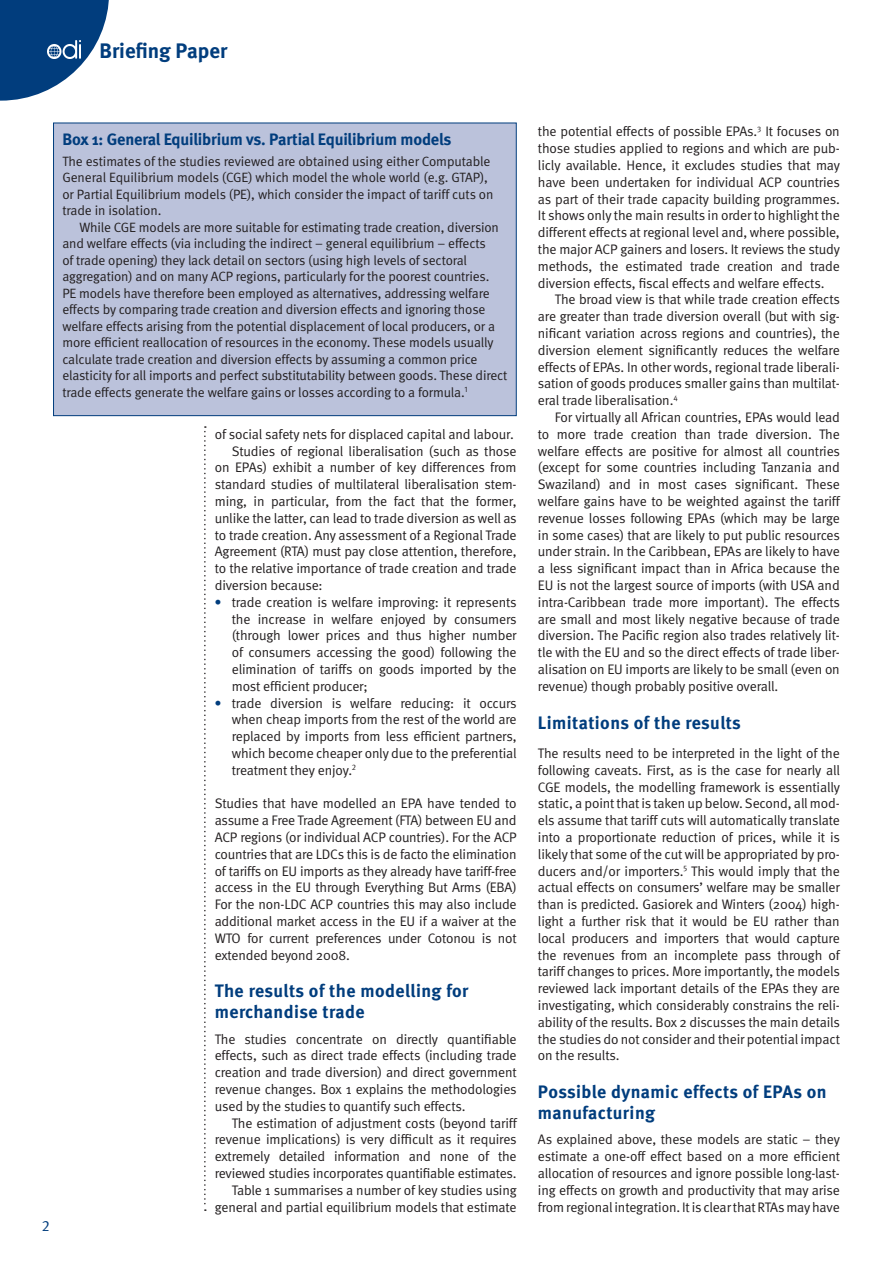
<style>
.page{position:relative;width:893px;height:1263px;background:#fff}
.page>*{position:absolute;margin:0;border:0;box-sizing:border-box;transform-origin:0 0}
.t1{font:700 21px "Meta";color:#013d7d}
.t2{font:700 18px/21px "Meta";letter-spacing:.025em;color:#013d7d}
.t3{font:700 16.5px "Meta";letter-spacing:-.01em;color:#013d7d}
.t4{font:15px "Meta Normal Expert";color:#013d7d}
.t5{font:13.8px/16.8px "Meta Normal";letter-spacing:-.01em;color:#231f20;text-align:justify}
.t6{font:13.5px/16.5px "Meta Normal";letter-spacing:-.01em;color:#231f20}
.s1{font-family:"Meta";font-weight:700;color:#013d7d}
</style>
<div class="page">
<svg style="left:0;top:0;width:109px;height:101px"></svg>
<svg style="left:47px;top:40px;width:33px;height:19px"></svg>
<img style="left:48px;top:41px;width:32px;height:18px">
<svg style="left:204px;top:426px;width:2px;height:785px"></svg>
<div style="left:54px;top:123px;width:462px;height:293px;background:#bbc2db"></div>
<div style="left:53px;top:123px;width:464px;height:293px;border:1px solid #013d7d"></div>
<h1 class="t1" style="left:99px;top:38px;width:129px">Briefing Paper</h1>
<p class="t4" style="left:42px;top:1218px;width:9px">2</p>
<p class="t3" style="left:62px;top:129px;width:391px">Box 1: General Equilibrium vs. Partial Equilibrium models</p>
<p class="t6" style="left:62px;top:153px;width:433px">The estimates of the studies reviewed are obtained using either Computable General Equilibrium models (CGE) which model the whole world (e.g. GTAP), or Partial Equilibrium models (PE), which consider the impact of tariff cuts on trade in isolation.</p>
<p class="t6" style="left:62px;top:219px;width:447px;text-indent:17px">While CGE models are more suitable for estimating trade creation, diversion and welfare effects (via including the indirect – general equilibrium – effects<br>of trade opening) they lack detail on sectors (using high levels of sectoral aggregation) and on many ACP regions, particularly for the poorest countries.<br>PE models have therefore been employed as alternatives, addressing welfare effects by comparing trade creation and diversion effects and ignoring those welfare effects arising from the potential displacement of local producers, or a more efficient reallocation of resources in the economy. These models usually calculate trade creation and diversion effects by assuming a common price elasticity for all imports and perfect substitutability between goods. These direct trade effects generate the welfare gains or losses according to a formula.<sup>1</sup></p>
<p class="t5" style="left:215px;top:425px;width:301px">of social safety nets for displaced capital and labour.</p>
<p class="t5" style="left:232px;top:442px;width:286px">Studies of regional liberalisation (such as those</p>
<p class="t5" style="left:215px;top:459px;width:303px">on EPAs) exhibit a number of key differences from</p>
<p class="t5" style="left:215px;top:476px;width:303px">standard studies of multilateral liberalisation stem-</p>
<p class="t5" style="left:215px;top:493px;width:303px">ming, in particular, from the fact that the former,</p>
<p class="t5" style="left:215px;top:509px;width:304px">unlike the latter, can lead to trade diversion as well as</p>
<p class="t5" style="left:215px;top:526px;width:303px">to trade creation. Any assessment of a Regional Trade</p>
<p class="t5" style="left:215px;top:543px;width:303px">Agreement (RTA) must pay close attention, therefore,</p>
<p class="t5" style="left:215px;top:560px;width:303px">to the relative importance of trade creation and trade</p>
<p class="t5" style="left:215px;top:577px;width:109px">diversion because:</p>
<p class="t5" style="left:232px;top:593px;width:287px;text-indent:-17px"><span class="s1">•</span> trade creation is welfare improving: it represents the increase in welfare enjoyed by consumers (through lower prices and thus higher number of consumers accessing the good) following the elimination of tariffs on goods imported by the most efficient producer;</p>
<p class="t5" style="left:232px;top:694px;width:287px;text-indent:-17px"><span class="s1">•</span> trade diversion is welfare reducing: it occurs when cheap imports from the rest of the world are replaced by imports from less efficient partners, which become cheaper only due to the preferential treatment they enjoy.<sup>2</sup></p>
<p class="t5" style="left:215px;top:795px;width:303px">Studies that have modelled an EPA have tended to assume a Free Trade Agreement (FTA) between EU and ACP regions (or individual ACP countries). For the ACP countries that are LDCs this is de facto the elimination of tariffs on EU imports as they already have tariff-free access in the EU through Everything But Arms (EBA)<br>For the non-LDC ACP countries this may also include additional market access in the EU if a waiver at the WTO for current preferences under Cotonou is not extended beyond 2008.</p>
<h2 class="t2" style="left:215px;top:980px;width:255px">The results of the modelling for merchandise trade</h2>
<p class="t5" style="left:215px;top:1030px;width:304px">The studies concentrate on directly quantifiable effects, such as direct trade effects (including trade creation and trade diversion) and direct government revenue changes. Box 1 explains the methodologies used by the studies to quantify such effects.</p>
<p class="t5" style="left:215px;top:1114px;width:304px;text-align:right">The estimation of adjustment costs (beyond tariff revenue implications) is very difficult as it requires extremely detailed information and none of the reviewed studies incorporates quantifiable estimates.<br>Table 1 summarises a number of key studies using general and partial equilibrium models that estimate</p>
<p class="t5" style="left:538px;top:123px;width:304px">the potential effects of possible EPAs.<sup>3</sup> It focuses on those studies applied to regions and which are pub&shy;licly available. Hence, it excludes studies that may have been undertaken for individual ACP countries as part of their trade capacity building programmes.<br>It shows only the main results in order to highlight the different effects at regional level and, where possible, the major ACP gainers and losers. It reviews the study methods, the estimated trade creation and trade diversion effects, fiscal effects and welfare effects.</p>
<p class="t5" style="left:538px;top:291px;width:304px;text-indent:17px">The broad view is that while trade creation effects are greater than trade diversion overall (but with sig&shy;nificant variation across regions and countries), the diversion element significantly reduces the welfare effects of EPAs. In other words, regional trade liberali&shy;sation of goods produces smaller gains than multilat&shy;eral trade liberalisation.<sup>4</sup></p>
<p class="t5" style="left:538px;top:409px;width:304px;text-indent:17px">For virtually all African countries, EPAs would lead to more trade creation than trade diversion. The welfare effects are positive for almost all countries (except for some countries including Tanzania and Swaziland) and in most cases significant. These welfare gains have to be weighted against the tariff revenue losses following EPAs (which may be large in some cases) that are likely to put public resources under strain. In the Caribbean, EPAs are likely to have a less significant impact than in Africa because the EU is not the largest source of imports (with USA and intra-Caribbean trade more important). The effects are small and most likely negative because of trade diversion. The Pacific region also trades relatively lit&shy;tle with the EU and so the direct effects of trade liber&shy;alisation on EU imports are likely to be small (even on revenue) though probably positive overall.</p>
<h2 class="t2" style="left:538px;top:711px;width:204px">Limitations of the results</h2>
<p class="t5" style="left:538px;top:745px;width:304px">The results need to be interpreted in the light of the following caveats. First, as is the case for nearly all CGE models, the modelling framework is essentially static, a point that is taken up below. Second, all mod&shy;els assume that tariff cuts will automatically translate into a proportionate reduction of prices, while it is likely that some of the cut will be appropriated by pro&shy;ducers and/or importers.<sup>5</sup> This would imply that the actual effects on consumers’ welfare may be smaller than is predicted. Gasiorek and Winters (2004) high&shy;light a further risk that it would be EU rather than local producers and importers that would capture the revenues from an incomplete pass through of tariff changes to prices. More importantly, the models reviewed lack important details of the EPAs they are investigating, which considerably constrains the reli&shy;ability of the results. Box 2 discusses the main details the studies do not consider and their potential impact on the results.</p>
<h2 class="t2" style="left:538px;top:1081px;width:290px">Possible dynamic effects of EPAs on manufacturing</h2>
<p class="t5" style="left:538px;top:1131px;width:304px">As explained above, these models are static – they estimate a one-off effect based on a more efficient allocation of resources and ignore possible long-last&shy;ing effects on growth and productivity that may arise from regional integration. It is clear that RTAs may have</p>
</div>
